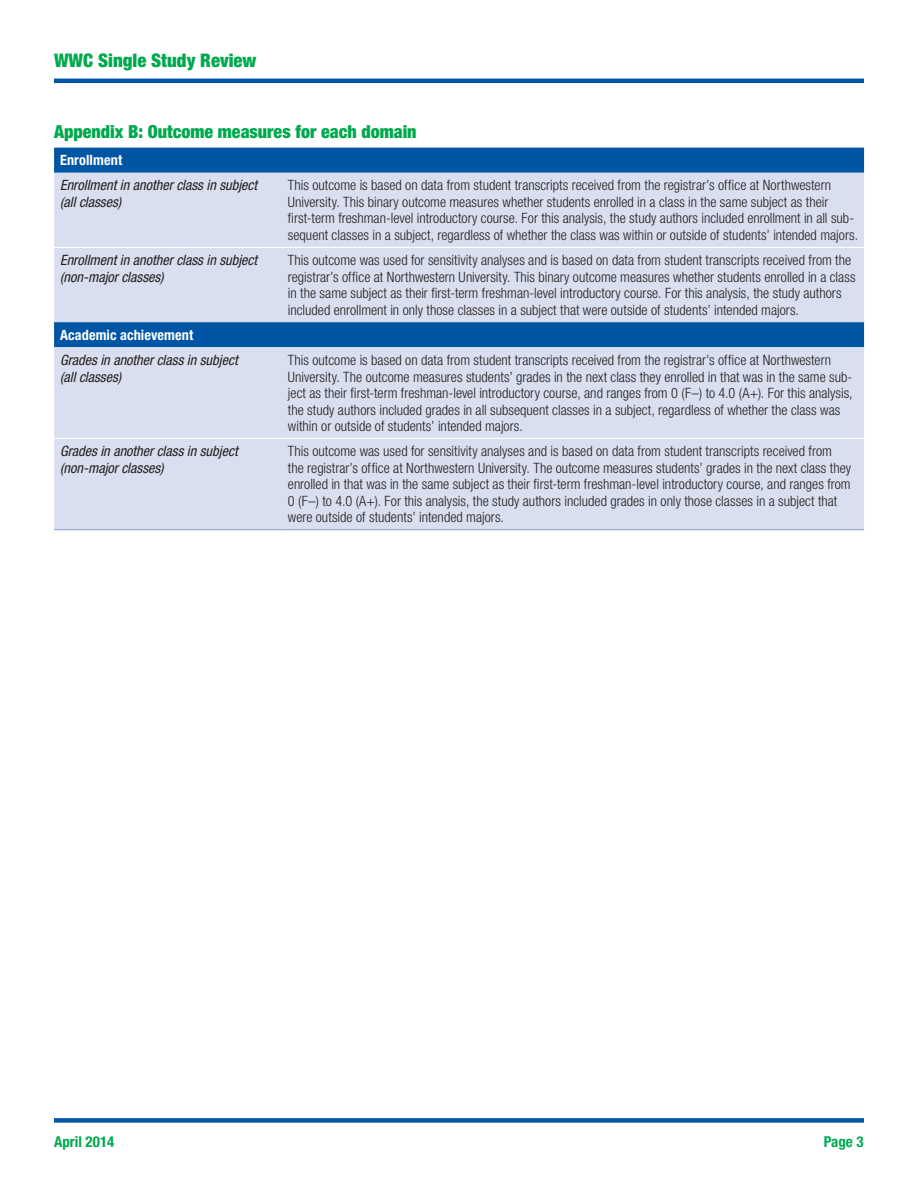
<style>
.page{position:relative;width:918px;height:1188px;background:#fff}
.page>*{position:absolute;margin:0;border:0;box-sizing:border-box;transform-origin:0 0}
.t1{font:900 condensed 18.75px "Helvetica Neue LT Std";color:#00a94e}
.t2{font:900 condensed 18px "Helvetica Neue LT Std";color:#00a94e}
.t3{font:700 condensed 15px "Helvetica Neue LT Std";color:#00a94e}
.t4{font:300 condensed 14.25px/16.5px "Helvetica Neue LT Std";letter-spacing:.005em;color:#231f20}
.t5{font:italic condensed 14.25px/16.5px "Helvetica Neue LT Std";color:#231f20}
.Table_sub_head_whi{font:700 condensed 14.25px "Helvetica Neue LT Std";letter-spacing:.01em;color:#fff}
</style>
<div class="page">
<div style="left:54px;top:1118px;width:810px;height:5px;background:#0155a5"></div>
<hr style="left:54px;top:79px;width:810px;height:4px;background:#0155a5">
<div style="left:54px;top:148px;width:810px;height:25px;background:#0155a5"></div>
<svg style="left:54px;top:173px;width:810px;height:356px;background:#c9d5e9"></svg>
<hr style="left:54px;top:247px;width:228px;height:1px;background:#fff">
<hr style="left:282px;top:247px;width:582px;height:1px;background:#fff">
<hr style="left:54px;top:438px;width:228px;height:1px;background:#fff">
<hr style="left:282px;top:438px;width:582px;height:1px;background:#fff">
<hr style="left:54px;top:529px;width:228px;height:1px;background:#96a5d3">
<hr style="left:282px;top:529px;width:582px;height:1px;background:#96a5d3">
<h1 class="t1" style="left:54px;top:49px;width:204px">WWC Single Study Review</h1>
<p class="t2" style="left:54px;top:121px;width:364px">Appendix B: Outcome measures for each domain</p>
<p class="Table_sub_head_whi" style="left:60px;top:152px;width:64px">Enrollment</p>
<p class="t5" style="left:60px;top:178px;width:199px">Enrollment in another class in subject (all classes)</p>
<p class="t4" style="left:288px;top:177px;width:572px">This outcome is based on data from student transcripts received from the registrar’s office at Northwestern University. This binary outcome measures whether students enrolled in a class in the same subject as their first-term freshman-level introductory course. For this analysis, the study authors included enrollment in all sub&shy;sequent classes in a subject, regardless of whether the class was within or outside of students’ intended majors.</p>
<p class="t5" style="left:60px;top:252px;width:199px">Enrollment in another class in subject (non-major classes)</p>
<p class="t4" style="left:288px;top:252px;width:569px">This outcome was used for sensitivity analyses and is based on data from student transcripts received from the registrar’s office at Northwestern University. This binary outcome measures whether students enrolled in a class in the same subject as their first-term freshman-level introductory course. For this analysis, the study authors included enrollment in only those classes in a subject that were outside of students’ intended majors.</p>
<p class="Table_sub_head_whi" style="left:60px;top:326px;width:135px">Academic achievement</p>
<p class="t5" style="left:60px;top:352px;width:179px">Grades in another class in subject (all classes)</p>
<p class="t4" style="left:288px;top:352px;width:566px">This outcome is based on data from student transcripts received from the registrar’s office at Northwestern University. The outcome measures students’ grades in the next class they enrolled in that was in the same sub&shy;ject as their first-term freshman-level introductory course, and ranges from 0 (F–) to 4.0 (A+). For this analysis, the study authors included grades in all subsequent classes in a subject, regardless of whether the class was within or outside of students’ intended majors.</p>
<p class="t5" style="left:60px;top:443px;width:179px">Grades in another class in subject (non-major classes)</p>
<p class="t4" style="left:288px;top:443px;width:565px">This outcome was used for sensitivity analyses and is based on data from student transcripts received from the registrar’s office at Northwestern University. The outcome measures students’ grades in the next class they enrolled in that was in the same subject as their first-term freshman-level introductory course, and ranges from 0 (F–) to 4.0 (A+). For this analysis, the study authors included grades in only those classes in a subject that were outside of students’ intended majors.</p>
<p class="t3" style="left:54px;top:1132px;width:62px">April 2014</p>
<p class="t3" style="left:824px;top:1132px;width:41px">Page 3</p>
</div>
